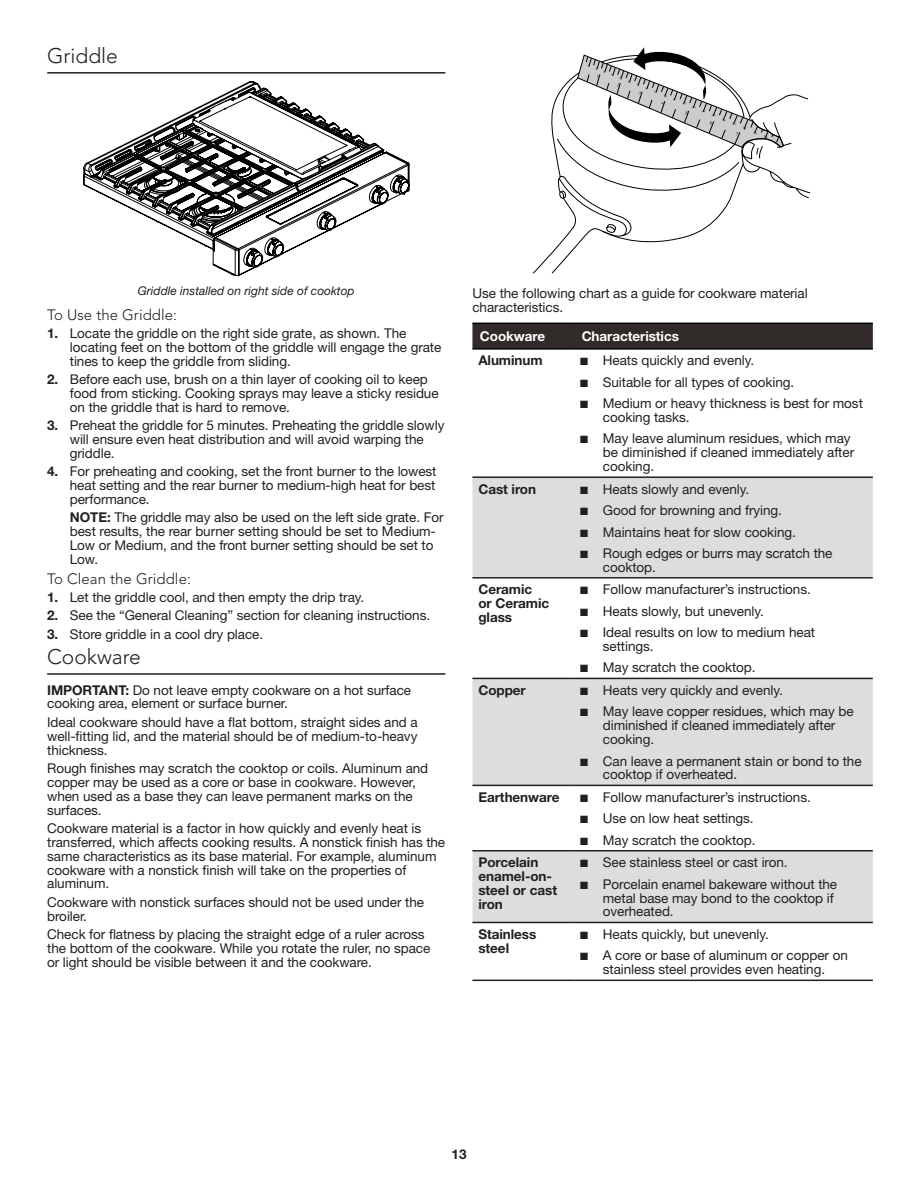
<style>
.page{position:relative;width:918px;height:1188px;background:#fff}
.page>*{position:absolute;margin:0;border:0;box-sizing:border-box;transform-origin:0 0}
.Heading_2_Cook{font:300 21px "Avenir LT Std";color:#231f20}
.Heading_3{font:300 15px "Avenir LT Std";letter-spacing:.005em;color:#231f20}
.Body{font:13.5px/13.8px "Helvetica Neue";letter-spacing:-.005em;color:#231f20}
.Body_Indent{font:13.5px/13.8px "Helvetica Neue";letter-spacing:-.005em;color:#231f20}
.Body_Bold{font:700 13.5px/13.8px "Helvetica Neue";letter-spacing:-.005em;color:#231f20}
.Body_Bold-2{font:700 13.5px "Helvetica Neue";letter-spacing:-.005em;color:#fff}
.t1{font:italic 12px "Helvetica Neue";color:#231f20}
.s1{font-weight:700}
</style>
<div class="page">
<hr style="left:47px;top:72px;width:398px;height:2px;background:#231f20">
<hr style="left:47px;top:673px;width:398px;height:2px;background:#231f20">
<svg style="left:83px;top:81px;width:326px;height:195px"></svg>
<div style="left:472px;top:324px;width:401px;height:24px;background:#302a28"></div>
<svg style="left:472px;top:478px;width:401px;height:444px;fill:#dcdddf"></svg>
<hr style="left:472px;top:476px;width:102px;height:2px;background:#231f20">
<hr style="left:574px;top:476px;width:299px;height:2px;background:#231f20">
<hr style="left:472px;top:577px;width:102px;height:2px;background:#231f20">
<hr style="left:574px;top:577px;width:299px;height:2px;background:#231f20">
<hr style="left:472px;top:678px;width:102px;height:1px;background:#231f20">
<hr style="left:574px;top:678px;width:299px;height:1px;background:#231f20">
<hr style="left:472px;top:785px;width:102px;height:1px;background:#231f20">
<hr style="left:574px;top:785px;width:299px;height:1px;background:#231f20">
<hr style="left:472px;top:850px;width:102px;height:1px;background:#231f20">
<hr style="left:574px;top:850px;width:299px;height:1px;background:#231f20">
<hr style="left:472px;top:922px;width:102px;height:1px;background:#231f20">
<hr style="left:574px;top:922px;width:299px;height:1px;background:#231f20">
<hr style="left:472px;top:980px;width:102px;height:1px;background:#231f20">
<hr style="left:574px;top:980px;width:299px;height:1px;background:#231f20">
<hr style="left:472px;top:323px;width:102px;height:1px;background:#000">
<hr style="left:574px;top:323px;width:299px;height:1px;background:#000">
<hr style="left:472px;top:348px;width:102px;height:2px;background:#000">
<hr style="left:574px;top:348px;width:299px;height:2px;background:#000">
<svg style="left:533px;top:47px;width:277px;height:227px"></svg>
<h2 class="Heading_2_Cook" style="left:47px;top:43px;width:72px">Griddle</h2>
<p class="t1" style="left:138px;top:283px;width:218px">Griddle installed on right side of cooktop</p>
<p class="Body" style="left:472px;top:286px;width:337px">Use the following chart as a guide for cookware material characteristics.</p>
<p class="Body_Bold-2" style="left:480px;top:328px;width:67px">Cookware</p>
<p class="Body_Bold-2" style="left:582px;top:328px;width:99px">Characteristics</p>
<p class="Body_Bold" style="left:478px;top:353px;width:66px">Aluminum</p>
<p class="Body" style="left:580px;top:354px;width:176px">■ Heats quickly and evenly.</p>
<p class="Body" style="left:580px;top:375px;width:216px">■ Suitable for all types of cooking.</p>
<p class="Body" style="left:603px;top:396px;width:262px;text-indent:-23px">■ Medium or heavy thickness is best for most cooking tasks.</p>
<p class="Body" style="left:603px;top:432px;width:253px;text-indent:-23px">■ May leave aluminum residues, which may be diminished if cleaned immediately after cooking.</p>
<p class="Body_Bold" style="left:478px;top:482px;width:59px">Cast iron</p>
<p class="Body" style="left:580px;top:482px;width:171px">■ Heats slowly and evenly.</p>
<p class="Body" style="left:580px;top:503px;width:203px">■ Good for browning and frying.</p>
<p class="Body" style="left:580px;top:525px;width:217px">■ Maintains heat for slow cooking.</p>
<p class="Body" style="left:603px;top:546px;width:231px;text-indent:-23px">■ Rough edges or burrs may scratch the cooktop.</p>
<p class="Body_Bold" style="left:478px;top:582px;width:72px">Ceramic<br>or Ceramic glass</p>
<p class="Body" style="left:580px;top:583px;width:232px">■ Follow manufacturer’s instructions.</p>
<h3 class="Heading_3" style="left:47px;top:306px;width:132px">To Use the Griddle:</h3>
<p class="Body" style="left:70px;top:326px;width:373px;text-indent:-23px"><span class="s1">1.</span> Locate the griddle on the right side grate, as shown. The locating feet on the bottom of the griddle will engage the grate tines to keep the griddle from sliding.</p>
<p class="Body" style="left:70px;top:372px;width:370px;text-indent:-23px"><span class="s1">2.</span> Before each use, brush on a thin layer of cooking oil to keep food from sticking. Cooking sprays may leave a sticky residue on the griddle that is hard to remove.</p>
<p class="Body" style="left:70px;top:418px;width:376px;text-indent:-23px"><span class="s1">3.</span> Preheat the griddle for 5 minutes. Preheating the griddle slowly will ensure even heat distribution and will avoid warping the griddle.</p>
<p class="Body" style="left:70px;top:464px;width:368px;text-align:justify;text-indent:-23px"><span class="s1">4.</span> For preheating and cooking, set the front burner to the lowest heat setting and the rear burner to medium-high heat for best performance.</p>
<p class="Body_Indent" style="left:70px;top:511px;width:375px"><span class="s1">NOTE:</span> The griddle may also be used on the left side grate. For best results, the rear burner setting should be set to Medium-Low or Medium, and the front burner setting should be set to Low.</p>
<h3 class="Heading_3" style="left:47px;top:570px;width:145px">To Clean the Griddle:</h3>
<p class="Body" style="left:47px;top:590px;width:319px"><span class="s1">1.</span> Let the griddle cool, and then empty the drip tray.</p>
<p class="Body" style="left:47px;top:608px;width:384px"><span class="s1">2.</span> See the “General Cleaning” section for cleaning instructions.</p>
<p class="Body" style="left:47px;top:627px;width:217px"><span class="s1">3.</span> Store griddle in a cool dry place.</p>
<h2 class="Heading_2_Cook" style="left:47px;top:645px;width:95px">Cookware</h2>
<p class="Body" style="left:47px;top:683px;width:365px"><span class="s1">IMPORTANT:</span> Do not leave empty cookware on a hot surface cooking area, element or surface burner.</p>
<p class="Body" style="left:47px;top:715px;width:372px;text-align:justify">Ideal cookware should have a flat bottom, straight sides and a well-fitting lid, and the material should be of medium-to-heavy thickness.</p>
<p class="Body" style="left:47px;top:761px;width:383px">Rough finishes may scratch the cooktop or coils. Aluminum and copper may be used as a core or base in cookware. However, when used as a base they can leave permanent marks on the surfaces.</p>
<p class="Body" style="left:47px;top:821px;width:400px">Cookware material is a factor in how quickly and evenly heat is transferred, which affects cooking results. A nonstick finish has the same characteristics as its base material. For example, aluminum cookware with a nonstick finish will take on the properties of aluminum.</p>
<p class="Body" style="left:47px;top:895px;width:378px">Cookware with nonstick surfaces should not be used under the broiler.</p>
<p class="Body" style="left:47px;top:927px;width:385px">Check for flatness by placing the straight edge of a ruler across the bottom of the cookware. While you rotate the ruler, no space or light should be visible between it and the cookware.</p>
<p class="Body" style="left:580px;top:604px;width:185px">■ Heats slowly, but unevenly.</p>
<p class="Body" style="left:603px;top:625px;width:214px;text-indent:-23px">■ Ideal results on low to medium heat settings.</p>
<p class="Body" style="left:580px;top:661px;width:177px">■ May scratch the cooktop.</p>
<p class="Body_Bold" style="left:478px;top:683px;width:49px">Copper</p>
<p class="Body" style="left:580px;top:683px;width:204px">■ Heats very quickly and evenly.</p>
<p class="Body" style="left:603px;top:705px;width:252px;text-indent:-23px">■ May leave copper residues, which may be diminished if cleaned immediately after cooking.</p>
<p class="Body" style="left:603px;top:754px;width:260px;text-indent:-23px">■ Can leave a permanent stain or bond to the cooktop if overheated.</p>
<p class="Body_Bold" style="left:478px;top:790px;width:83px">Earthenware</p>
<p class="Body" style="left:580px;top:790px;width:232px">■ Follow manufacturer’s instructions.</p>
<p class="Body" style="left:580px;top:811px;width:175px">■ Use on low heat settings.</p>
<p class="Body" style="left:580px;top:833px;width:177px">■ May scratch the cooktop.</p>
<p class="Body_Bold" style="left:478px;top:855px;width:80px">Porcelain enamel-on&shy;steel or cast iron</p>
<p class="Body" style="left:580px;top:855px;width:209px">■ See stainless steel or cast iron.</p>
<p class="Body" style="left:603px;top:877px;width:236px;text-indent:-23px">■ Porcelain enamel bakeware without the metal base may bond to the cooktop if overheated.</p>
<p class="Body_Bold" style="left:478px;top:927px;width:59px">Stainless steel</p>
<p class="Body" style="left:580px;top:927px;width:190px">■ Heats quickly, but unevenly.</p>
<p class="Body" style="left:580px;top:949px;width:269px;text-align:center">■ A core or base of aluminum or copper on stainless steel provides even heating.</p>
<p class="Body_Bold" style="left:451px;top:1147px;width:17px">13</p>
</div>
